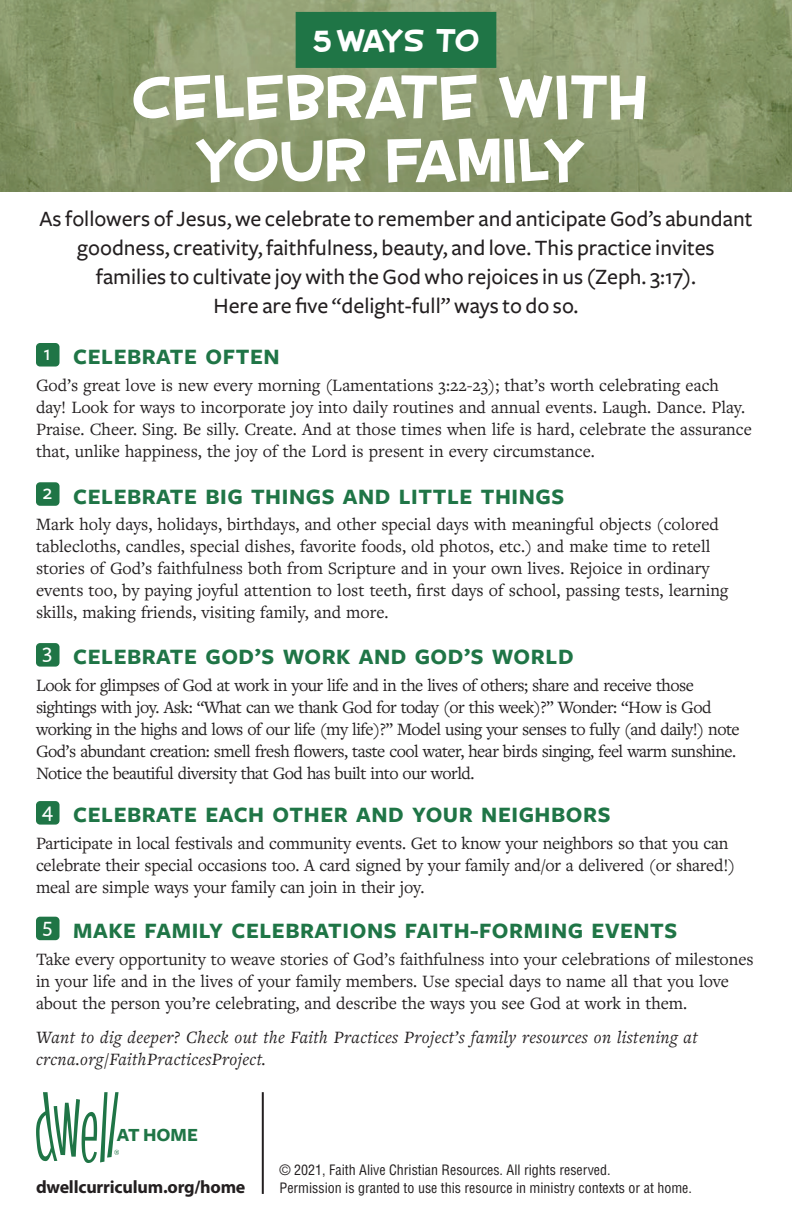
<style>
.page{position:relative;width:792px;height:1224px;background:#fff}
.page>*{position:absolute;margin:0;border:0;box-sizing:border-box;transform-origin:0 0}
.t1{font:68px/63.6px "Spruce AOE";letter-spacing:.02em;color:#fff;text-align:center}
.t2{font:36px "Spruce AOE";letter-spacing:-.02em;color:#fff}
.t3{font:700 22.8px "Freight Sans";letter-spacing:.025em;color:#1f7546}
.t4{font:500 22.6px/29.2px "Freight Sans";color:#231f20;text-align:center}
.t5{font:700 19.2px "Freight Sans";color:#1f7546}
.t6{font:18px/22px "Freight Text";letter-spacing:-.005em;color:#231f20}
.t7{font:18px/22px "Freight Text";letter-spacing:-.03em;color:#231f20}
.t8{font:italic 18px/22px "Freight Text";letter-spacing:.02em;color:#231f20}
.t9{font:700 18px "Myriad Pro";letter-spacing:-.01em;color:#231f20}
.t10{font:condensed 14px/18px "Helvetica LT Std";color:#231f20}
</style>
<div class="page">
<img style="left:0;top:0;width:792px;height:191px">
<div style="left:36px;top:343px;width:24px;height:24px;background:#1f7546;border-radius:4px"></div>
<div style="left:36px;top:482px;width:24px;height:24px;background:#1f7546;border-radius:4px"></div>
<div style="left:36px;top:643px;width:24px;height:24px;background:#1f7546;border-radius:4px"></div>
<div style="left:36px;top:801px;width:24px;height:24px;background:#1f7546;border-radius:4px"></div>
<div style="left:36px;top:917px;width:24px;height:23px;background:#1f7546;border-radius:4px"></div>
<svg style="left:36px;top:1092px;width:83px;height:71px"></svg>
<hr style="left:262px;top:1092px;width:2px;height:102px;background:#231f20">
<div style="left:296px;top:12px;width:200px;height:56px;background:#1f7546"></div>
<h2 class="t2" style="left:313px;top:18px;width:168px">5WAYS TO</h2>
<h1 class="t1" style="left:133px;top:64px;width:516px">CELEBRATE WITH<br>YOUR FAMILY</h1>
<p class="t4" style="left:40px;top:204px;width:714px">As followers of Jesus, we celebrate to remember and anticipate God’s abundant goodness, creativity, faithfulness, beauty, and love. This practice invites families to cultivate joy with the God who rejoices in us (Zeph. 3:17).<br>Here are five “delight-full” ways to do so.</p>
<p class="t3" style="left:44px;top:345px;width:238px"><sup>1</sup> CELEBRATE OFTEN</p>
<p class="t6" style="left:36px;top:375px;width:717px">God’s great love is new every morning (Lamentations 3:22-23); that’s worth celebrating each day! Look for ways to incorporate joy into daily routines and annual events. Laugh. Dance. Play.<br>Praise. Cheer. Sing. Be silly. Create. And at those times when life is hard, celebrate the assurance that, unlike happiness, the joy of the Lord is present in every circumstance.</p>
<p class="t3" style="left:42px;top:484px;width:524px"><sup>2</sup> CELEBRATE BIG THINGS AND LITTLE THINGS</p>
<p class="t6" style="left:36px;top:514px;width:694px">Mark holy days, holidays, birthdays, and other special days with meaningful objects (colored tablecloths, candles, special dishes, favorite foods, old photos, etc.) and make time to retell stories of God’s faithfulness both from Scripture and in your own lives. Rejoice in ordinary events too, by paying joyful attention to lost teeth, first days of school, passing tests, learning skills, making friends, visiting family, and more.</p>
<p class="t3" style="left:43px;top:645px;width:532px"><sup>3</sup> CELEBRATE GOD’S WORK AND GOD’S WORLD</p>
<p class="t7" style="left:36px;top:675px;width:705px">Look for glimpses of God at work in your life and in the lives of others; share and receive those sightings with joy. Ask: “What can we thank God for today (or this week)?” Wonder: “How is God working in the highs and lows of our life (my life)?” Model using your senses to fully (and daily!) note God’s abundant creation: smell fresh flowers, taste cool water, hear birds singing, feel warm sunshine.<br>Notice the beautiful diversity that God has built into our world.</p>
<p class="t3" style="left:42px;top:803px;width:571px"><sup>4</sup> CELEBRATE EACH OTHER AND YOUR NEIGHBORS</p>
<p class="t6" style="left:36px;top:833px;width:701px">Participate in local festivals and community events. Get to know your neighbors so that you can celebrate their special occasions too. A card signed by your family and/or a delivered (or shared!) meal are simple ways your family can join in their joy.</p>
<p class="t3" style="left:43px;top:918px;width:636px"><sup>5</sup> MAKE FAMILY CELEBRATIONS FAITH-FORMING EVENTS</p>
<p class="t6" style="left:36px;top:948px;width:719px">Take every opportunity to weave stories of God’s faithfulness into your celebrations of milestones in your life and in the lives of your family members. Use special days to name all that you love about the person you’re celebrating, and describe the ways you see God at work in them.</p>
<p class="t8" style="left:36px;top:1026px;width:663px">Want to dig deeper? Check out the Faith Practices Project’s family resources on listening at crcna.org/FaithPracticesProject.</p>
<p class="t5" style="left:117px;top:1124px;width:83px">AT HOME</p>
<p class="t9" style="left:36px;top:1176px;width:211px">dwellcurriculum.org/home</p>
<p class="t10" style="left:280px;top:1161px;width:414px">© 2021, Faith Alive Christian Resources. All rights reserved.<br>Permission is granted to use this resource in ministry contexts or at home.</p>
</div>
